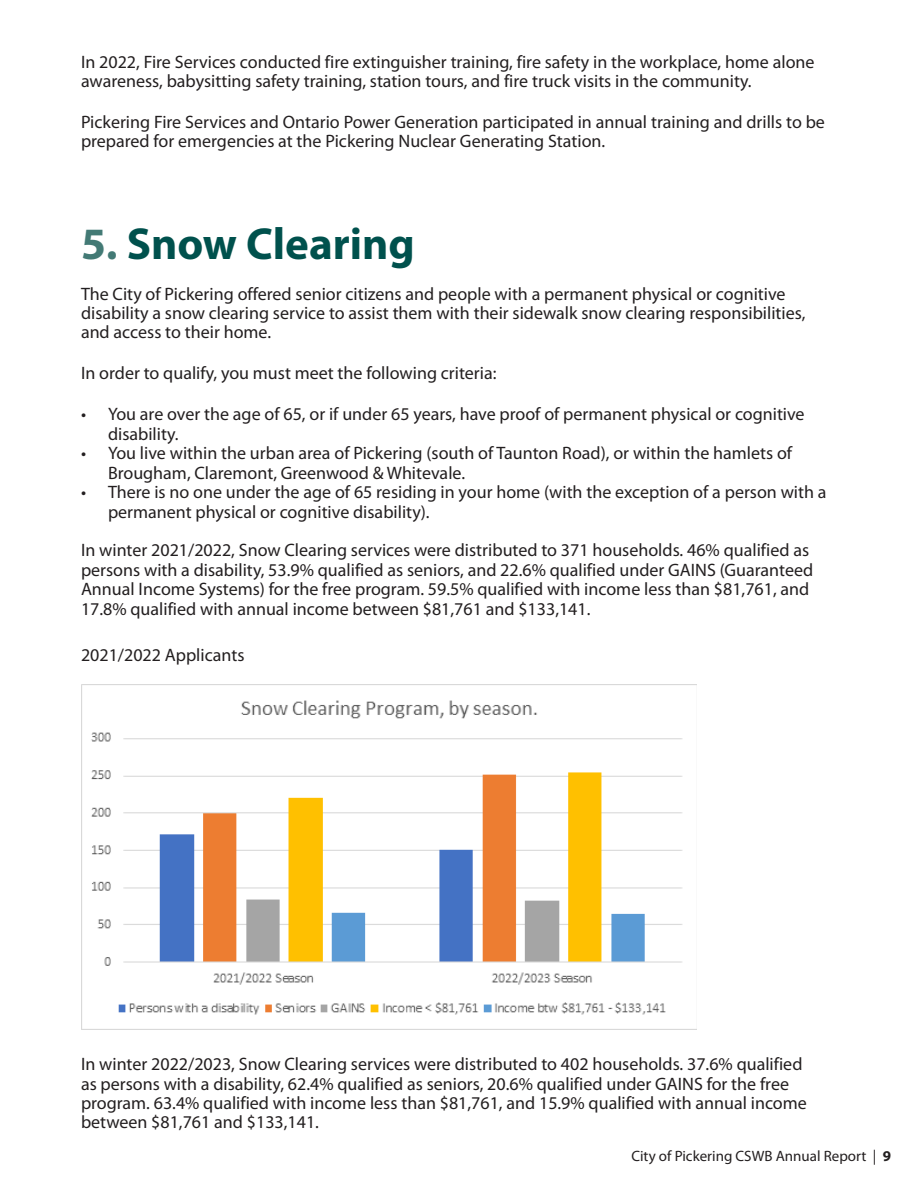
<style>
.page{position:relative;width:918px;height:1188px;background:#fff}
.page>*{position:absolute;margin:0;border:0;box-sizing:border-box;transform-origin:0 0}
.t1{font:700 45px "Myriad Pro";color:#00514d}
.t2{font:18px/19.4px "Myriad Pro";color:#231f20}
.t3{font:15px "Myriad Pro";color:#231f20}
.s1{color:#437a75}
.s2{font-weight:700}
</style>
<div class="page">
<img style="left:82px;top:685px;width:615px;height:344px">
<p class="t2" style="left:81px;top:52px;width:735px">In 2022, Fire Services conducted fire extinguisher training, fire safety in the workplace, home alone awareness, babysitting safety training, station tours, and fire truck visits in the community.</p>
<p class="t2" style="left:81px;top:112px;width:745px">Pickering Fire Services and Ontario Power Generation participated in annual training and drills to be prepared for emergencies at the Pickering Nuclear Generating Station.</p>
<p class="t1" style="left:81px;top:214px;width:335px"><span class="s1">5.</span> Snow Clearing</p>
<p class="t2" style="left:81px;top:284px;width:726px">The City of Pickering offered senior citizens and people with a permanent physical or cognitive disability a snow clearing service to assist them with their sidewalk snow clearing responsibilities, and access to their home.</p>
<p class="t2" style="left:81px;top:363px;width:417px">In order to qualify, you must meet the following criteria:</p>
<p class="t2" style="left:108px;top:404px;width:698px;text-indent:-27px">• You are over the age of 65, or if under 65 years, have proof of permanent physical or cognitive disability.</p>
<p class="t2" style="left:108px;top:443px;width:686px;text-indent:-27px">• You live within the urban area of Pickering (south of Taunton Road), or within the hamlets of<br>Brougham, Claremont, Greenwood &amp; Whitevale.</p>
<p class="t2" style="left:108px;top:482px;width:720px;text-indent:-27px">• There is no one under the age of 65 residing in your home (with the exception of a person with a permanent physical or cognitive disability).</p>
<p class="t2" style="left:81px;top:540px;width:734px">In winter 2021/2022, Snow Clearing services were distributed to 371 households. 46% qualified as persons with a disability, 53.9% qualified as seniors, and 22.6% qualified under GAINS (Guaranteed Annual Income Systems) for the free program. 59.5% qualified with income less than $81,761, and 17.8% qualified with annual income between $81,761 and $133,141.</p>
<p class="t2" style="left:81px;top:645px;width:165px">2021/2022 Applicants</p>
<p class="t2" style="left:81px;top:1054px;width:727px">In winter 2022/2023, Snow Clearing services were distributed to 402 households. 37.6% qualified as persons with a disability, 62.4% qualified as seniors, 20.6% qualified under GAINS for the free program. 63.4% qualified with income less than $81,761, and 15.9% qualified with annual income between $81,761 and $133,141.</p>
<p class="t3" style="left:631px;top:1147px;width:261px">City of Pickering CSWB Annual Report | <span class="s2">9</span></p>
</div>
